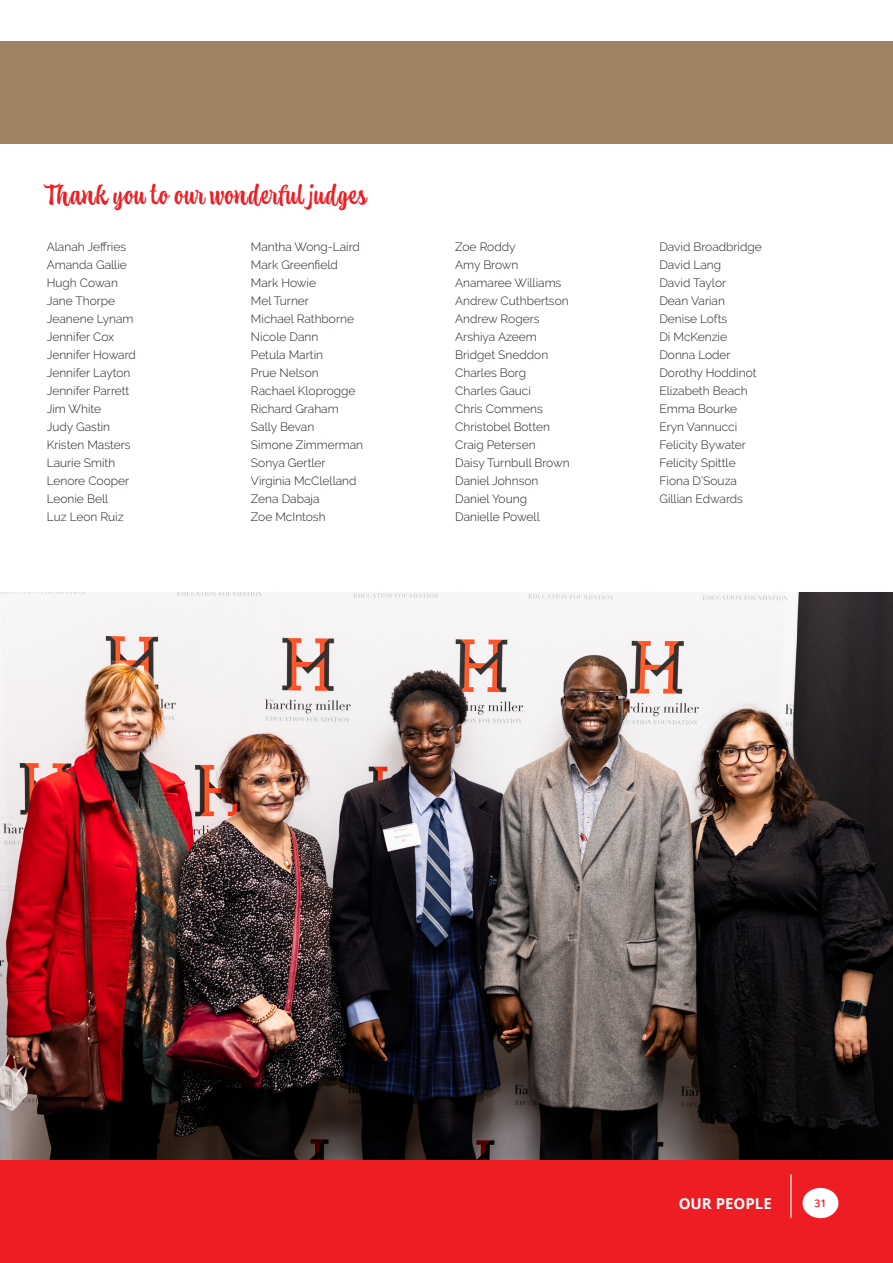
<style>
.page{position:relative;width:893px;height:1263px;background:#fff}
.page>*{position:absolute;margin:0;border:0;box-sizing:border-box;transform-origin:0 0}
.t1{font:27px "Atocha";letter-spacing:.035em;color:#ee1d23}
.t2{font:700 15px "Open Sans";color:#fff}
.t3{font:300 12px/18px "Raleway";color:#231f20}
.t4{font:600 10.5px "Open Sans";color:#ee1d23}
</style>
<div class="page">
<div style="left:0;top:42px;width:893px;height:102px;background:#9e8261"></div>
<img style="left:0;top:593px;width:893px;height:568px">
<div style="left:0;top:1161px;width:893px;height:102px;background:#ee1d23"></div>
<hr style="left:790px;top:1174px;width:1px;height:44px;background:#fff">
<div style="left:802px;top:1188px;width:36px;height:30px;background:#fff;border-radius:50%"></div>
<p class="t1" style="left:47px;top:176px;width:321px">Thank you to our wonderful judges</p>
<p class="t3" style="left:47px;top:238px;width:81px">Alanah Jeffries</p>
<p class="t3" style="left:47px;top:256px;width:82px">Amanda Gallie<br>Hugh Cowan</p>
<p class="t3" style="left:47px;top:292px;width:91px">Jane Thorpe<br>Jeanene Lynam<br>Jennifer Cox<br>Jennifer Howard<br>Jennifer Layton<br>Jennifer Parrett<br>Jim White</p>
<p class="t3" style="left:47px;top:418px;width:85px">Judy Gastin<br>Kristen Masters<br>Laurie Smith</p>
<p class="t3" style="left:47px;top:472px;width:84px">Lenore Cooper</p>
<p class="t3" style="left:47px;top:490px;width:63px">Leonie Bell</p>
<p class="t3" style="left:47px;top:508px;width:78px">Luz Leon Ruiz</p>
<p class="t3" style="left:251px;top:238px;width:110px">Mantha Wong-Laird</p>
<p class="t3" style="left:251px;top:256px;width:88px">Mark Greenfield</p>
<p class="t3" style="left:251px;top:274px;width:67px">Mark Howie</p>
<p class="t3" style="left:251px;top:292px;width:60px">Mel Turner</p>
<p class="t3" style="left:251px;top:310px;width:105px">Michael Rathborne</p>
<p class="t3" style="left:251px;top:328px;width:69px">Nicole Dann</p>
<p class="t3" style="left:251px;top:346px;width:74px">Petula Martin</p>
<p class="t3" style="left:251px;top:364px;width:69px">Prue Nelson</p>
<p class="t3" style="left:251px;top:382px;width:106px">Rachael Kloprogge</p>
<p class="t3" style="left:251px;top:400px;width:89px">Richard Graham</p>
<p class="t3" style="left:251px;top:418px;width:65px">Sally Bevan</p>
<p class="t3" style="left:251px;top:436px;width:114px">Simone Zimmerman</p>
<p class="t3" style="left:251px;top:454px;width:76px">Sonya Gertler</p>
<p class="t3" style="left:251px;top:472px;width:107px">Virginia McClelland</p>
<p class="t3" style="left:251px;top:490px;width:70px">Zena Dabaja</p>
<p class="t3" style="left:251px;top:508px;width:76px">Zoe McIntosh</p>
<p class="t3" style="left:455px;top:238px;width:62px">Zoe Roddy</p>
<p class="t3" style="left:455px;top:256px;width:65px">Amy Brown</p>
<p class="t3" style="left:455px;top:274px;width:108px">Anamaree Williams</p>
<p class="t3" style="left:455px;top:292px;width:115px">Andrew Cuthbertson</p>
<p class="t3" style="left:455px;top:310px;width:86px">Andrew Rogers</p>
<p class="t3" style="left:455px;top:328px;width:83px">Arshiya Azeem</p>
<p class="t3" style="left:455px;top:346px;width:95px">Bridget Sneddon</p>
<p class="t3" style="left:455px;top:364px;width:72px">Charles Borg</p>
<p class="t3" style="left:455px;top:382px;width:77px">Charles Gauci</p>
<p class="t3" style="left:455px;top:400px;width:89px">Chris Commens</p>
<p class="t3" style="left:455px;top:418px;width:96px">Christobel Botten</p>
<p class="t3" style="left:455px;top:436px;width:82px">Craig Petersen</p>
<p class="t3" style="left:455px;top:454px;width:116px">Daisy Turnbull Brown</p>
<p class="t3" style="left:455px;top:472px;width:85px">Daniel Johnson</p>
<p class="t3" style="left:455px;top:490px;width:73px">Daniel Young</p>
<p class="t3" style="left:455px;top:508px;width:86px">Danielle Powell</p>
<p class="t3" style="left:659px;top:238px;width:104px">David Broadbridge</p>
<p class="t3" style="left:659px;top:256px;width:63px">David Lang</p>
<p class="t3" style="left:659px;top:274px;width:68px">David Taylor</p>
<p class="t3" style="left:659px;top:292px;width:67px">Dean Varian</p>
<p class="t3" style="left:659px;top:310px;width:69px">Denise Lofts</p>
<p class="t3" style="left:659px;top:328px;width:69px">Di McKenzie</p>
<p class="t3" style="left:659px;top:346px;width:73px">Donna Loder</p>
<p class="t3" style="left:659px;top:364px;width:99px">Dorothy Hoddinot</p>
<p class="t3" style="left:659px;top:382px;width:90px">Elizabeth Beach</p>
<p class="t3" style="left:659px;top:400px;width:79px">Emma Bourke</p>
<p class="t3" style="left:659px;top:418px;width:79px">Eryn Vannucci</p>
<p class="t3" style="left:659px;top:436px;width:88px">Felicity Bywater</p>
<p class="t3" style="left:659px;top:454px;width:78px">Felicity Spittle</p>
<p class="t3" style="left:659px;top:472px;width:79px">Fiona D’Souza</p>
<p class="t3" style="left:659px;top:490px;width:85px">Gillian Edwards</p>
<p class="t2" style="left:679px;top:1193px;width:95px">OUR PEOPLE</p>
<p class="t4" style="left:814px;top:1196px;width:13px">31</p>
</div>
